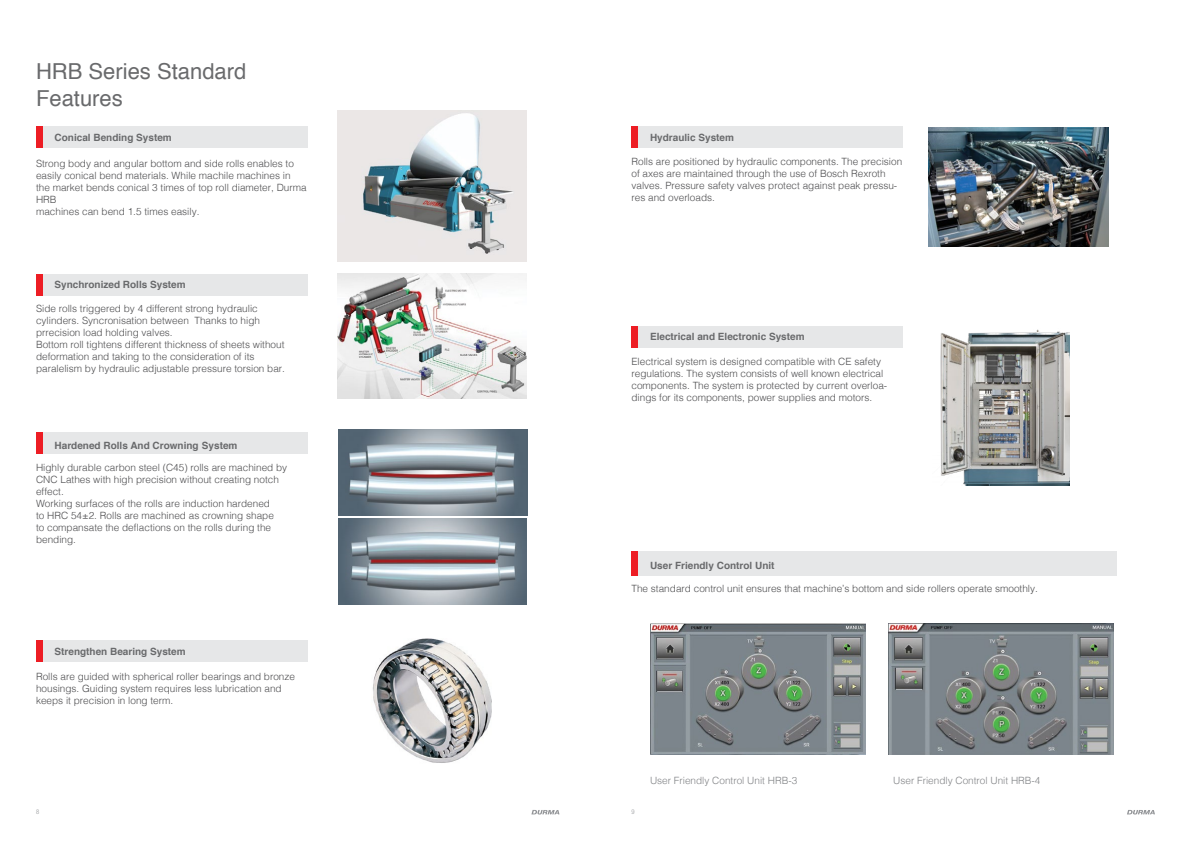
<style>
.page{position:relative;width:1191px;height:842px;background:#fff}
.page>*{position:absolute;margin:0;border:0;box-sizing:border-box;transform-origin:0 0}
.t1{font:22px/26.4px "Helvetica";color:#696a6c}
.t2{font:300 10px/12px "Helvetica";color:#4d4d4f}
.t3{font:700 10px "Helvetica";color:#696a6c}
.t4{font:300 10px "Helvetica";color:#818386}
.t5{font:300 condensed 6.5px "Helvetica Neue LT Pro";color:#939598}
</style>
<div class="page">
<img style="left:372px;top:638px;width:120px;height:125px">
<div style="left:42px;top:127px;width:265px;height:21px;background:#e6e7e8"></div>
<div style="left:36px;top:127px;width:6px;height:21px;background:#ed1d24"></div>
<div style="left:42px;top:274px;width:265px;height:21px;background:#e6e7e8"></div>
<div style="left:36px;top:274px;width:6px;height:21px;background:#ed1d24"></div>
<div style="left:42px;top:432px;width:265px;height:22px;background:#e6e7e8"></div>
<div style="left:36px;top:432px;width:6px;height:22px;background:#ed1d24"></div>
<img style="left:338px;top:110px;width:188px;height:151px">
<div style="left:42px;top:640px;width:265px;height:22px;background:#e6e7e8"></div>
<div style="left:36px;top:640px;width:6px;height:22px;background:#ed1d24"></div>
<img style="left:338px;top:274px;width:188px;height:124px">
<img style="left:338px;top:519px;width:188px;height:86px">
<img style="left:338px;top:430px;width:189px;height:85px">
<div style="left:637px;top:552px;width:480px;height:24px;background:#e6e7e8"></div>
<div style="left:631px;top:552px;width:6px;height:24px;background:#ed1d24"></div>
<div style="left:637px;top:326px;width:266px;height:22px;background:#e6e7e8"></div>
<div style="left:631px;top:326px;width:6px;height:22px;background:#ed1d24"></div>
<div style="left:637px;top:127px;width:266px;height:21px;background:#e6e7e8"></div>
<div style="left:631px;top:127px;width:6px;height:21px;background:#ed1d24"></div>
<img style="left:928px;top:127px;width:180px;height:119px">
<img style="left:940px;top:329px;width:129px;height:156px">
<img style="left:650px;top:624px;width:216px;height:131px">
<img style="left:889px;top:624px;width:224px;height:131px">
<svg style="left:1127px;top:810px;width:28px;height:4px"></svg>
<svg style="left:531px;top:810px;width:28px;height:4px"></svg>
<h1 class="t1" style="left:36px;top:59px;width:212px">HRB Series Standard<br>Features</h1>
<p class="t3" style="left:55px;top:129px;width:119px">Conical Bending System</p>
<p class="t2" style="left:36px;top:157px;width:272px">Strong body and angular bottom and side rolls enables to easily conical bend materials. While machile machines in the market bends conical 3 times of top roll diameter, Durma HRB<br>machines can bend 1.5 times easily.</p>
<p class="t3" style="left:55px;top:277px;width:133px">Synchronized Rolls System</p>
<p class="t2" style="left:36px;top:302px;width:250px">Side rolls triggered by 4 different strong hydraulic cylinders. Syncronisation between Thanks to high prrecision load holding valves.<br>Bottom roll tightens different thickness of sheets without deformation and taking to the consideration of its paralelism by hydraulic adjustable pressure torsion bar.</p>
<p class="t3" style="left:55px;top:437px;width:184px">Hardened Rolls And Crowning System</p>
<p class="t2" style="left:36px;top:460px;width:253px">Highly durable carbon steel (C45) rolls are machined by CNC Lathes with high precision without creating notch effect.<br>Working surfaces of the rolls are induction hardened<br>to HRC 54±2. Rolls are machined as crowning shape<br>to compansate the deflactions on the rolls during the bending.</p>
<p class="t3" style="left:55px;top:643px;width:133px">Strengthen Bearing System</p>
<p class="t2" style="left:36px;top:670px;width:260px">Rolls are guided with spherical roller bearings and bronze housings. Guiding system requires less lubrication and keeps it precision in long term.</p>
<p class="t3" style="left:650px;top:129px;width:85px">Hydraulic System</p>
<p class="t2" style="left:631px;top:154px;width:272px">Rolls are positioned by hydraulic components. The precision of axes are maintained through the use of Bosch Rexroth valves. Pressure safety valves protect against peak pressu&shy;res and overloads.</p>
<p class="t3" style="left:650px;top:329px;width:156px">Electrical and Electronic System</p>
<p class="t2" style="left:631px;top:355px;width:257px">Electrical system is designed compatible with CE safety regulations. The system consists of well known electrical components. The system is protected by current overloa&shy;dings for its components, power supplies and motors.</p>
<p class="t3" style="left:650px;top:557px;width:126px">User Friendly Control Unit</p>
<p class="t2" style="left:631px;top:582px;width:408px">The standard control unit ensures that machine’s bottom and side rollers operate smoothly.</p>
<p class="t4" style="left:650px;top:771px;width:149px">User Friendly Control Unit HRB-3</p>
<p class="t4" style="left:893px;top:771px;width:149px">User Friendly Control Unit HRB-4</p>
<p class="t5" style="left:36px;top:808px;width:5px">8</p>
<p class="t5" style="left:631px;top:808px;width:5px">9</p>
</div>
